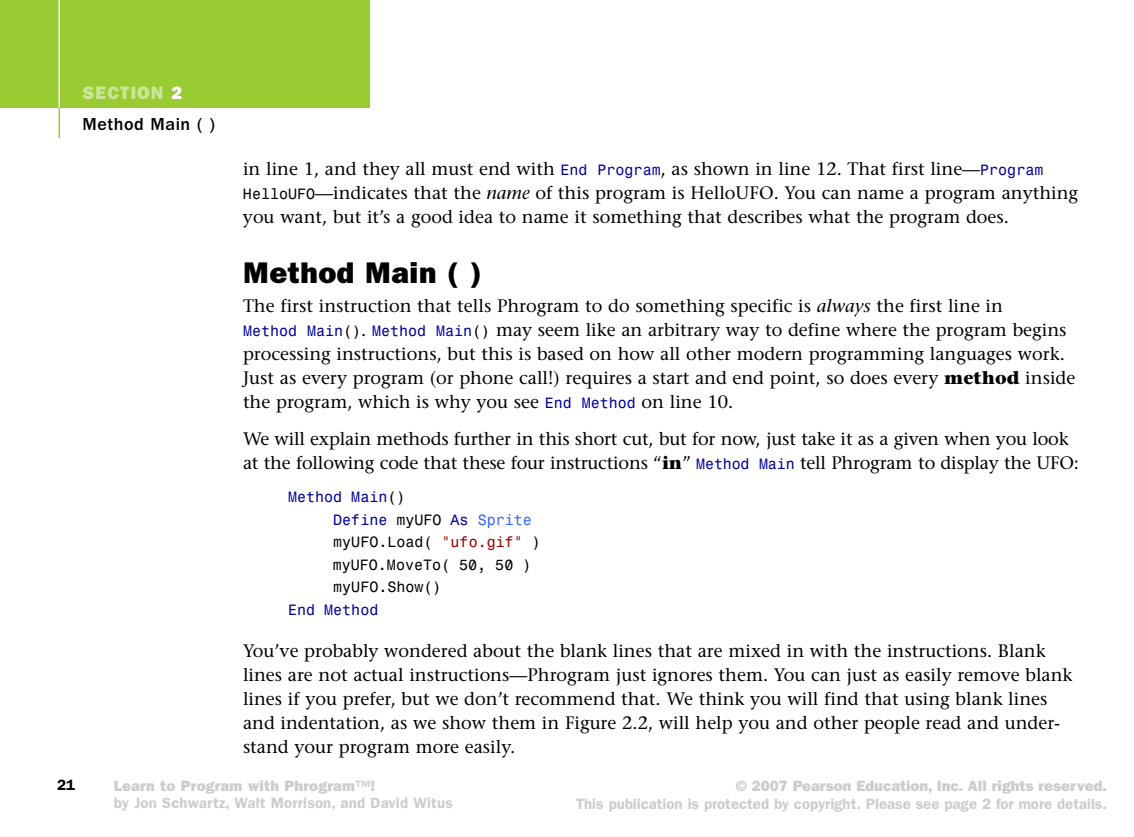
<style>
.page{position:relative;width:1134px;height:837px;background:#fff}
.page>*{position:absolute;margin:0;border:0;box-sizing:border-box;transform-origin:0 0}
.t1{font:800 30px "Franklin Gothic";letter-spacing:.02em;color:#000}
.t2{font:18px/24px "Stone Serif";color:#000}
.t3{font:500 18px/30.6px "Franklin Gothic";letter-spacing:.03em;color:#000}
.t4{font:600 15px "Franklin Gothic";color:#ccc}
.t5{font:15px/22.5px "Mono";color:#000}
.t6{font:800 15px "Franklin Gothic";color:#ccc}
.t7{font:15px "Mono";color:#009}
.t8{font:600 15px "Franklin Gothic";color:#000}
.s1{font-weight:800;color:#cce699}
.s2{font-weight:800;color:#fff}
.s3{font-family:"Mono";font-size:15px;color:#009}
.s4{font-family:"Mono";font-size:15px}
.s5{font-style:italic}
.s6{font-weight:700}
.s7{color:#009}
.s8{color:#36f}
.s9{color:#900}
</style>
<div class="page">
<hr style="left:59px;top:2px;width:1px;height:136px;background:#9c3">
<div style="left:0;top:0;width:369px;height:108px;background:#9c3"></div>
<hr style="left:58px;top:0;width:2px;height:108px;background:#fff">
<p class="t3" style="left:82px;top:79px;width:134px"><span class="s1">SECTION</span> <span class="s2">2<br></span>Method Main ( )</p>
<p class="t2" style="left:243px;top:159px;width:837px">in line 1, and they all must end with <span class="s3">End Program</span>, as shown in line 12. That first line—<span class="s3">Program<br></span><span class="s4">HelloUFO</span>—indicates that the <span class="s5">name</span> of this program is HelloUFO. You can name a program anything you want, but it’s a good idea to name it something that describes what the program does.</p>
<h1 class="t1" style="left:243px;top:263px;width:240px">Method Main ( )</h1>
<p class="t2" style="left:243px;top:295px;width:834px">The first instruction that tells Phrogram to do something specific is <span class="s5">always</span> the first line in<br><span class="s3">Method Main</span><span class="s4">()</span>. <span class="s3">Method Main</span><span class="s4">()</span> may seem like an arbitrary way to define where the program begins processing instructions, but this is based on how all other modern programming languages work.<br>Just as every program (or phone call!) requires a start and end point, so does every <span class="s6">method</span> inside the program, which is why you see <span class="s3">End Method</span> on line 10.</p>
<p class="t2" style="left:243px;top:429px;width:837px">We will explain methods further in this short cut, but for now, just take it as a given when you look at the following code that these four instructions “<span class="s6">in</span>” <span class="s3">Method Main</span> tell Phrogram to display the UFO:</p>
<p class="t5" style="left:333px;top:487px;width:210px;text-indent:-45px"><span class="s7">Method Main</span>()<br><span class="s7">Define</span> myUFO <span class="s7">As</span> <span class="s8">Sprite </span>myUFO.Load( <span class="s9">“ufo.gif”</span> ) myUFO.MoveTo( 50, 50 ) myUFO.Show()</p>
<p class="t7" style="left:288px;top:604px;width:92px">End Method</p>
<p class="t2" style="left:243px;top:640px;width:831px">You’ve probably wondered about the blank lines that are mixed in with the instructions. Blank lines are not actual instructions—Phrogram just ignores them. You can just as easily remove blank lines if you prefer, but we don’t recommend that. We think you will find that using blank lines and indentation, as we show them in Figure 2.2, will help you and other people read and under&shy;stand your program more easily.</p>
<p class="t8" style="left:57px;top:780px;width:19px">21</p>
<p class="t6" style="left:736px;top:781px;width:373px">© 2007 Pearson Education, Inc. All rights reserved.</p>
<p class="t4" style="left:576px;top:799px;width:532px">This publication is protected by copyright. Please see page 2 for more details.</p>
<p class="t6" style="left:114px;top:781px;width:263px">Learn to Program with Phrogram™!</p>
<p class="t4" style="left:114px;top:797px;width:340px">by Jon Schwartz, Walt Morrison, and David Witus</p>
</div>
